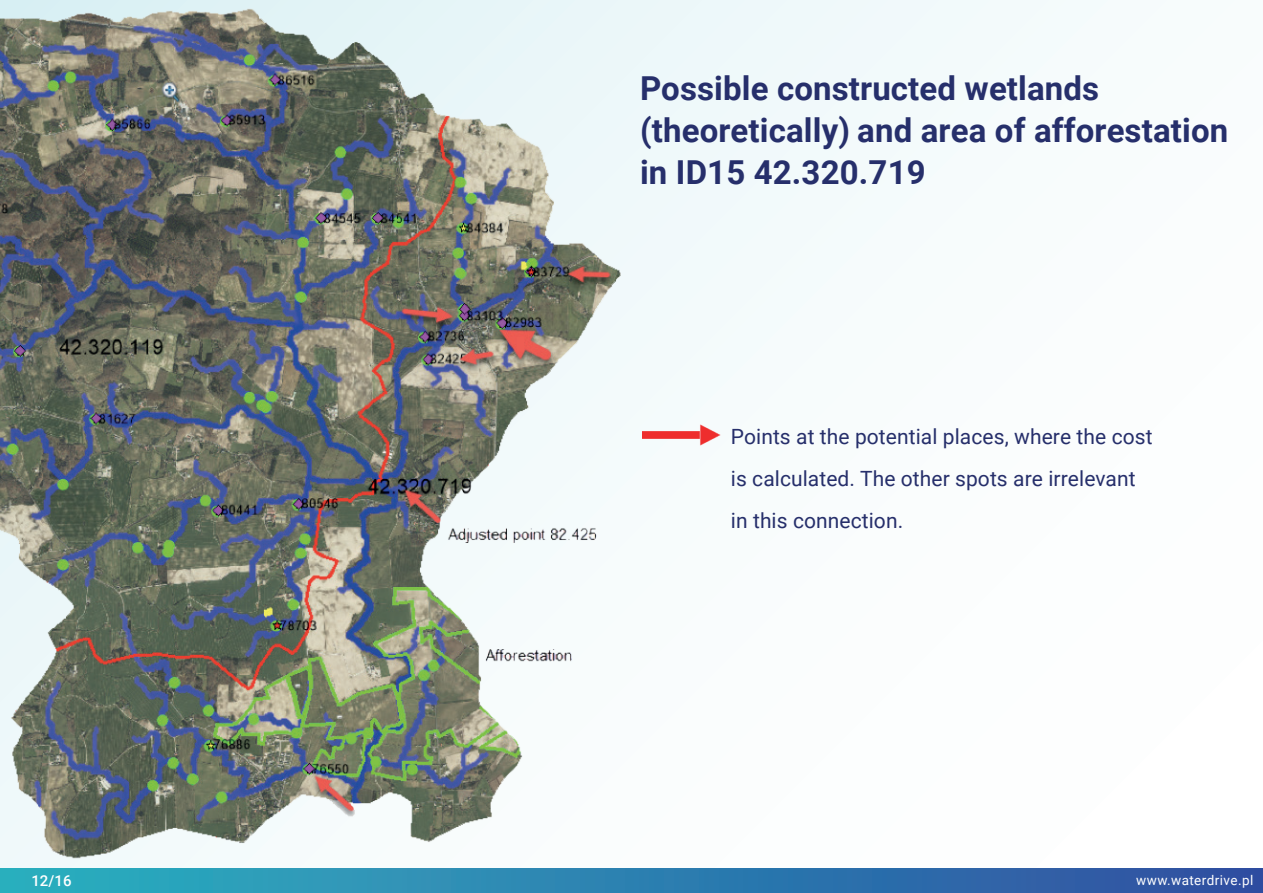
<style>
.page{position:relative;width:1263px;height:893px;background:#fff}
.page>*{position:absolute;margin:0;border:0;box-sizing:border-box;transform-origin:0 0}
.t1{font:700 33px/42px "Roboto";letter-spacing:.005em;color:#262f6b}
.t2{font:21px/42px "Roboto";letter-spacing:.005em;color:#262f6b}
.t3{font:500 15px "Roboto";color:#fff}
.t4{font:13.5px "Roboto";letter-spacing:.03em;color:#fff}
</style>
<div class="page">
<div style="left:0;top:0;width:1108px;height:468px;background:#f4fbfc"></div>
<div style="left:0;top:868px;width:1263px;height:25px;background:linear-gradient(to right,#2bb2c0,#2f4ea1)"></div>
<img style="left:0;top:1px;width:640px;height:869px">
<img style="left:642px;top:425px;width:78px;height:21px">
<h1 class="t1" style="left:640px;top:66px;width:590px">Possible constructed wetlands (theoretically) and area of afforestation in ID15 42.320.719</h1>
<p class="t2" style="left:731px;top:415px;width:423px">Points at the potential places, where the cost is calculated. The other spots are irrelevant in this connection.</p>
<p class="t3" style="left:31px;top:870px;width:42px">12/16</p>
<p class="t4" style="left:1136px;top:871px;width:119px">www.waterdrive.pl</p>
</div>
